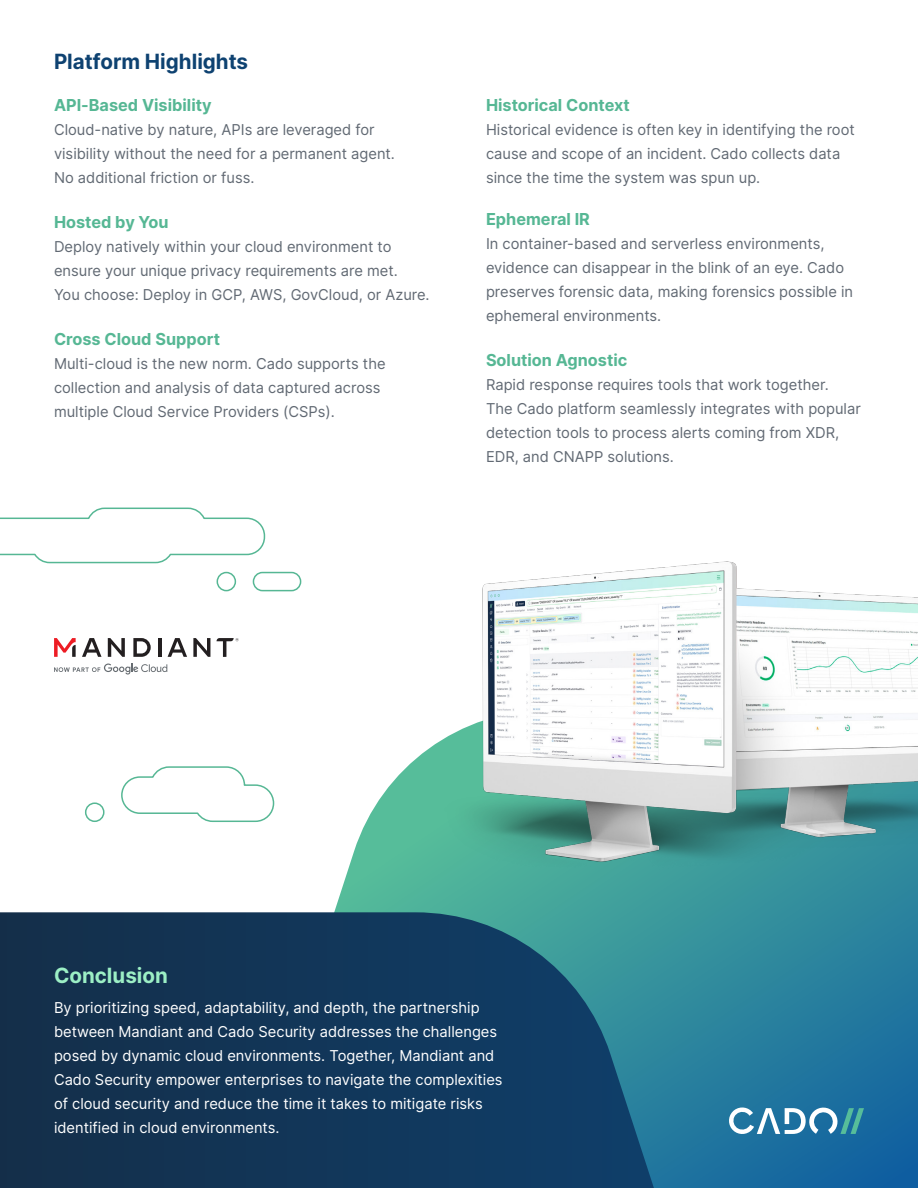
<style>
.page{position:relative;width:918px;height:1188px;background:#fff}
.page>*{position:absolute;margin:0;border:0;box-sizing:border-box;transform-origin:0 0}
.t1{font:700 21px "Inter";color:#0e4271}
.t2{font:700 21px "Inter";color:#9cefc5}
.t3{font:700 16.5px "Inter";color:#56b794}
.t4{font:15px/24px "Inter";color:#616973}
.t5{font:15px/24px "Inter";color:#fff}
</style>
<div class="page">
<svg style="left:334px;top:758px;width:584px;height:430px;background:#3688a4"></svg>
<svg style="left:0;top:912px;width:654px;height:276px;background:#143b5c"></svg>
<svg style="left:727px;top:1106px;width:137px;height:30px"></svg>
<img style="left:417px;top:561px;width:501px;height:383px">
<svg style="left:0;top:507px;width:266px;height:57px"></svg>
<div style="left:253px;top:572px;width:48px;height:19px;border:2px solid #56b794;border-radius:9px"></div>
<div style="left:217px;top:572px;width:19px;height:19px;border:2px solid #56b794;border-radius:50%"></div>
<svg style="left:54px;top:664px;width:113px;height:11px"></svg>
<svg style="left:82px;top:638px;width:20px;height:19px"></svg>
<svg style="left:108px;top:638px;width:17px;height:19px"></svg>
<svg style="left:133px;top:638px;width:18px;height:19px"></svg>
<hr style="left:158px;top:638px;width:3px;height:19px;background:#231f20">
<svg style="left:168px;top:638px;width:19px;height:19px"></svg>
<svg style="left:193px;top:638px;width:17px;height:19px"></svg>
<svg style="left:217px;top:638px;width:22px;height:19px"></svg>
<svg style="left:54px;top:638px;width:22px;height:19px"></svg>
<svg style="left:121px;top:766px;width:154px;height:56px"></svg>
<div style="left:85px;top:802px;width:20px;height:20px;border:2px solid #56b794;border-radius:50%"></div>
<h1 class="t1" style="left:54px;top:46px;width:196px">Platform Highlights</h1>
<p class="t3" style="left:54px;top:93px;width:159px">API-Based Visibility</p>
<p class="t4" style="left:54px;top:117px;width:343px">Cloud-native by nature, APIs are leveraged for visibility without the need for a permanent agent.<br>No additional friction or fuss.</p>
<p class="t3" style="left:54px;top:210px;width:116px">Hosted by You</p>
<p class="t4" style="left:54px;top:234px;width:377px">Deploy natively within your cloud environment to ensure your unique privacy requirements are met.<br>You choose: Deploy in GCP, AWS, GovCloud, or Azure.</p>
<p class="t3" style="left:54px;top:326px;width:168px">Cross Cloud Support</p>
<p class="t4" style="left:54px;top:351px;width:333px">Multi-cloud is the new norm. Cado supports the collection and analysis of data captured across multiple Cloud Service Providers (CSPs).</p>
<p class="t3" style="left:486px;top:93px;width:145px">Historical Context</p>
<p class="t4" style="left:486px;top:117px;width:370px">Historical evidence is often key in identifying the root cause and scope of an incident. Cado collects data since the time the system was spun up.</p>
<p class="t3" style="left:486px;top:206px;width:105px">Ephemeral IR</p>
<p class="t4" style="left:486px;top:231px;width:369px">In container-based and serverless environments, evidence can disappear in the blink of an eye. Cado preserves forensic data, making forensics possible in ephemeral environments.</p>
<p class="t3" style="left:486px;top:347px;width:143px">Solution Agnostic</p>
<p class="t4" style="left:486px;top:372px;width:376px">Rapid response requires tools that work together.<br>The Cado platform seamlessly integrates with popular detection tools to process alerts coming from XDR, EDR, and CNAPP solutions.</p>
<h1 class="t2" style="left:54px;top:959px;width:115px">Conclusion</h1>
<p class="t5" style="left:54px;top:995px;width:450px">By prioritizing speed, adaptability, and depth, the partnership between Mandiant and Cado Security addresses the challenges posed by dynamic cloud environments. Together, Mandiant and Cado Security empower enterprises to navigate the complexities of cloud security and reduce the time it takes to mitigate risks identified in cloud environments.</p>
</div>
